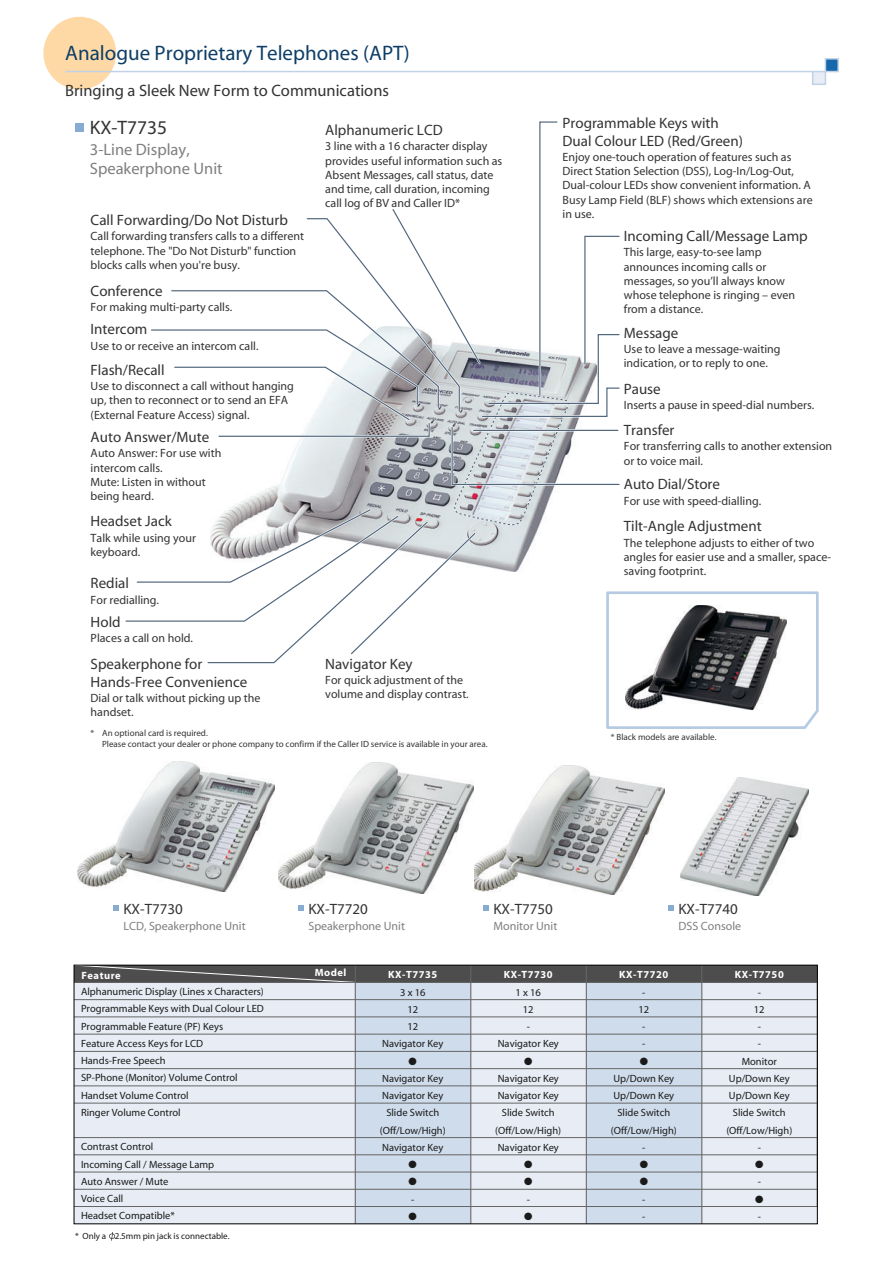
<style>
.page{position:relative;width:893px;height:1263px;background:#fff}
.page>*{position:absolute;margin:0;border:0;box-sizing:border-box;transform-origin:0 0}
.t1{font:21px "Myriad";color:#0e3e67}
.t2{font:19.5px "Myriad";color:#333}
.t3{font:16.5px "Myriad";color:#333}
.t4{font:16.5px/19.5px "Myriad";color:#7f7f7f}
.t5{font:15px/18px "Myriad";color:#333}
.t6{font:12px/14.2px "Myriad";color:#333}
.t7{font:12px "Myriad";color:#7f7f7f}
.t8{font:10.5px/17.2px "Myriad";color:#1a1a1a;text-align:center}
.t9{font:700 10.5px "Myriad";letter-spacing:.05em;color:#fff}
.t10{font:10.5px "Zapf Dingbats";color:#1a1a1a}
.t11{font:9px/10.5px "Myriad";color:#333}
.t12{font:9px "Myriad";color:#1a1a1a}
</style>
<div class="page">
<img style="left:680px;top:777px;width:128px;height:119px">
<img style="left:474px;top:765px;width:190px;height:130px">
<img style="left:77px;top:761px;width:198px;height:130px">
<div style="left:75px;top:123px;width:8px;height:9px;background:#87abd1"></div>
<div style="left:74px;top:965px;width:743px;height:259px;background:#e7ecf5"></div>
<div style="left:355px;top:965px;width:116px;height:259px;background:#cfdceb"></div>
<div style="left:586px;top:965px;width:116px;height:259px;background:#cfdceb"></div>
<div style="left:74px;top:965px;width:743px;height:17px;background:#4d4d4d"></div>
<svg style="left:97px;top:967px;width:258px;height:15px"></svg>
<hr style="left:74px;top:999px;width:743px;height:1px;background:#666">
<hr style="left:74px;top:1016px;width:743px;height:1px;background:#666">
<hr style="left:74px;top:1034px;width:743px;height:1px;background:#666">
<hr style="left:74px;top:1051px;width:743px;height:1px;background:#666">
<hr style="left:74px;top:1068px;width:743px;height:1px;background:#666">
<hr style="left:74px;top:1085px;width:743px;height:1px;background:#666">
<hr style="left:74px;top:1172px;width:743px;height:1px;background:#666">
<hr style="left:74px;top:1103px;width:743px;height:1px;background:#666">
<hr style="left:74px;top:1137px;width:743px;height:1px;background:#666">
<hr style="left:74px;top:1154px;width:743px;height:1px;background:#666">
<hr style="left:74px;top:1189px;width:743px;height:1px;background:#666">
<hr style="left:74px;top:1206px;width:743px;height:1px;background:#666">
<hr style="left:470px;top:965px;width:1px;height:259px;background:#666">
<hr style="left:586px;top:965px;width:1px;height:259px;background:#666">
<hr style="left:701px;top:965px;width:1px;height:259px;background:#666">
<hr style="left:355px;top:965px;width:1px;height:259px;background:#666">
<hr style="left:74px;top:982px;width:743px;height:1px;background:#666">
<div style="left:74px;top:965px;width:744px;height:259px;border:1px solid #000"></div>
<svg style="left:109px;top:1232px;width:6px;height:9px"></svg>
<div style="left:43px;top:17px;width:73px;height:73px;background:#fed9a6;border-radius:50%"></div>
<svg style="left:65px;top:58px;width:774px;height:28px"></svg>
<svg style="left:113px;top:905px;width:6px;height:6px"></svg>
<svg style="left:298px;top:905px;width:6px;height:6px"></svg>
<svg style="left:483px;top:905px;width:6px;height:6px"></svg>
<svg style="left:668px;top:905px;width:6px;height:6px"></svg>
<svg style="left:125px;top:121px;width:694px;height:608px"></svg>
<img style="left:625px;top:606px;width:162px;height:103px">
<img style="left:278px;top:763px;width:196px;height:131px">
<svg style="left:409px;top:1171px;width:8px;height:2px"></svg>
<svg style="left:524px;top:1171px;width:8px;height:2px"></svg>
<svg style="left:640px;top:1171px;width:8px;height:2px"></svg>
<h1 class="t1" style="left:65px;top:43px;width:346px">Analogue Proprietary Telephones (APT)</h1>
<h3 class="t3" style="left:65px;top:82px;width:325px">Bringing a Sleek New Form to Communications</h3>
<h2 class="t2" style="left:90px;top:118px;width:79px">KX-T7735</h2>
<p class="t5" style="left:325px;top:122px;width:119px">Alphanumeric LCD</p>
<p class="t6" style="left:325px;top:140px;width:179px">3 line with a 16 character display provides useful information such as Absent Messages, call status, date and time, call duration, incoming call log of BV and Caller ID*</p>
<h3 class="t4" style="left:90px;top:140px;width:134px">3-Line Display,<br>Speakerphone Unit</h3>
<p class="t5" style="left:91px;top:212px;width:199px">Call Forwarding/Do Not Disturb</p>
<p class="t6" style="left:91px;top:230px;width:215px">Call forwarding transfers calls to a different telephone. The "Do Not Disturb" function blocks calls when you're busy.</p>
<p class="t5" style="left:91px;top:282px;width:74px">Conference</p>
<p class="t6" style="left:91px;top:300px;width:143px">For making multi-party calls.</p>
<p class="t5" style="left:91px;top:321px;width:58px">Intercom</p>
<p class="t6" style="left:91px;top:339px;width:169px">Use to or receive an intercom call.</p>
<p class="t5" style="left:91px;top:361px;width:76px">Flash/Recall</p>
<p class="t6" style="left:91px;top:379px;width:205px">Use to disconnect a call without hanging up, then to reconnect or to send an EFA (External Feature Access) signal.</p>
<p class="t5" style="left:91px;top:429px;width:120px">Auto Answer/Mute</p>
<p class="t6" style="left:91px;top:447px;width:132px">Auto Answer: For use with intercom calls.<br>Mute: Listen in without being heard.</p>
<p class="t5" style="left:91px;top:513px;width:83px">Headset Jack</p>
<p class="t6" style="left:91px;top:531px;width:107px">Talk while using your keyboard.</p>
<p class="t5" style="left:91px;top:575px;width:40px">Redial</p>
<p class="t6" style="left:91px;top:593px;width:70px">For redialling.</p>
<p class="t5" style="left:91px;top:614px;width:31px">Hold</p>
<p class="t6" style="left:91px;top:632px;width:104px">Places a call on hold.</p>
<p class="t5" style="left:91px;top:655px;width:158px">Speakerphone for<br>Hands-Free Convenience</p>
<p class="t6" style="left:91px;top:692px;width:171px">Dial or talk without picking up the handset.</p>
<p class="t5" style="left:325px;top:655px;width:89px">Navigator Key</p>
<p class="t6" style="left:325px;top:674px;width:145px">For quick adjustment of the volume and display contrast.</p>
<p class="t5" style="left:563px;top:114px;width:182px">Programmable Keys with<br>Dual Colour LED (Red/Green)</p>
<p class="t6" style="left:563px;top:150px;width:252px">Enjoy one-touch operation of features such as Direct Station Selection (DSS), Log-In/Log-Out, Dual-colour LEDs show convenient information. A Busy Lamp Field (BLF) shows which extensions are in use.</p>
<p class="t5" style="left:624px;top:228px;width:185px">Incoming Call/Message Lamp</p>
<p class="t6" style="left:624px;top:246px;width:173px">This large, easy-to-see lamp announces incoming calls or messages, so you’ll always know whose telephone is ringing – even from a distance.</p>
<p class="t5" style="left:624px;top:324px;width:56px">Message</p>
<p class="t6" style="left:624px;top:343px;width:158px">Use to leave a message-waiting indication, or to reply to one.</p>
<p class="t5" style="left:624px;top:380px;width:38px">Pause</p>
<p class="t6" style="left:624px;top:399px;width:192px">Inserts a pause in speed-dial numbers.</p>
<p class="t5" style="left:624px;top:422px;width:52px">Transfer</p>
<p class="t6" style="left:624px;top:440px;width:210px">For transferring calls to another extension or to voice mail.</p>
<p class="t5" style="left:624px;top:476px;width:98px">Auto Dial/Store</p>
<p class="t6" style="left:624px;top:494px;width:139px">For use with speed-dialling.</p>
<p class="t5" style="left:624px;top:518px;width:139px">Tilt-Angle Adjustment</p>
<p class="t6" style="left:624px;top:536px;width:209px">The telephone adjusts to either of two angles for easier use and a smaller, space&shy;saving footprint.</p>
<p class="t11" style="left:102px;top:728px;width:387px;text-indent:-11px">* An optional card is required.<br>Please contact your dealer or phone company to confirm if the Caller ID service is available in your area.</p>
<p class="t11" style="left:611px;top:732px;width:107px">* Black models are available.</p>
<p class="t5" style="left:123px;top:901px;width:61px">KX-T7730</p>
<p class="t7" style="left:123px;top:920px;width:124px">LCD, Speakerphone Unit</p>
<p class="t9" style="left:82px;top:970px;width:41px">Feature</p>
<p class="t8" style="left:81px;top:983px;width:184px;text-align:left">Alphanumeric Display (Lines x Characters)<br>Programmable Keys with Dual Colour LED<br>Programmable Feature (PF) Keys<br>Feature Access Keys for LCD<br>Hands-Free Speech<br>SP-Phone (Monitor) Volume Control<br>Handset Volume Control<br>Ringer Volume Control</p>
<p class="t8" style="left:81px;top:1139px;width:135px;text-align:left">Contrast Control<br>Incoming Call / Message Lamp<br>Auto Answer / Mute<br>Voice Call<br>Headset Compatible*</p>
<p class="t12" style="left:75px;top:1231px;width:156px">* Only a 2.5mm pin jack is connectable.</p>
<p class="t5" style="left:308px;top:901px;width:61px">KX-T7720</p>
<p class="t7" style="left:308px;top:920px;width:98px">Speakerphone Unit</p>
<p class="t9" style="left:315px;top:967px;width:33px">Model</p>
<p class="t9" style="left:388px;top:969px;width:51px">KX-T7735</p>
<p class="t8" style="left:382px;top:984px;width:63px">3x16<br>12<br>12<br>Navigator Key</p>
<p class="t10" style="left:409px;top:1056px;width:10px">●</p>
<p class="t8" style="left:380px;top:1070px;width:67px">Navigator Key<br>Navigator Key<br>Slide Switch (Off/Low/High)<br>Navigator Key</p>
<p class="t8" style="left:411px;top:1191px;width:5px">-</p>
<p class="t10" style="left:409px;top:1211px;width:10px">●</p>
<p class="t5" style="left:493px;top:901px;width:61px">KX-T7750</p>
<p class="t7" style="left:493px;top:920px;width:65px">Monitor Unit</p>
<p class="t9" style="left:504px;top:969px;width:51px">KX-T7730</p>
<p class="t8" style="left:498px;top:984px;width:63px">1x16<br>12<br>-<br>Navigator Key</p>
<p class="t10" style="left:524px;top:1056px;width:10px">●</p>
<p class="t8" style="left:495px;top:1070px;width:67px">Navigator Key<br>Navigator Key<br>Slide Switch (Off/Low/High)<br>Navigator Key</p>
<p class="t8" style="left:527px;top:1191px;width:5px">-</p>
<p class="t10" style="left:524px;top:1211px;width:10px">●</p>
<p class="t5" style="left:678px;top:901px;width:61px">KX-T7740</p>
<p class="t7" style="left:678px;top:920px;width:64px">DSS Console</p>
<p class="t9" style="left:619px;top:969px;width:51px">KX-T7720</p>
<p class="t8" style="left:638px;top:984px;width:12px">-<br>12 -<br>-</p>
<p class="t10" style="left:640px;top:1056px;width:10px">●</p>
<p class="t8" style="left:611px;top:1070px;width:67px">Up/Down Key<br>Up/Down Key<br>Slide Switch (Off/Low/High) -</p>
<p class="t8" style="left:642px;top:1191px;width:5px;text-align:left">- -</p>
<p class="t9" style="left:735px;top:969px;width:51px">KX-T7750</p>
<p class="t8" style="left:726px;top:984px;width:67px">-<br>12<br>-<br>-<br>Monitor<br>Up/Down Key<br>Up/Down Key<br>Slide Switch (Off/Low/High) -</p>
<p class="t10" style="left:755px;top:1159px;width:10px">●</p>
<p class="t8" style="left:758px;top:1174px;width:5px">-</p>
<p class="t10" style="left:755px;top:1194px;width:10px">●</p>
<p class="t8" style="left:758px;top:1208px;width:5px">-</p>
</div>
